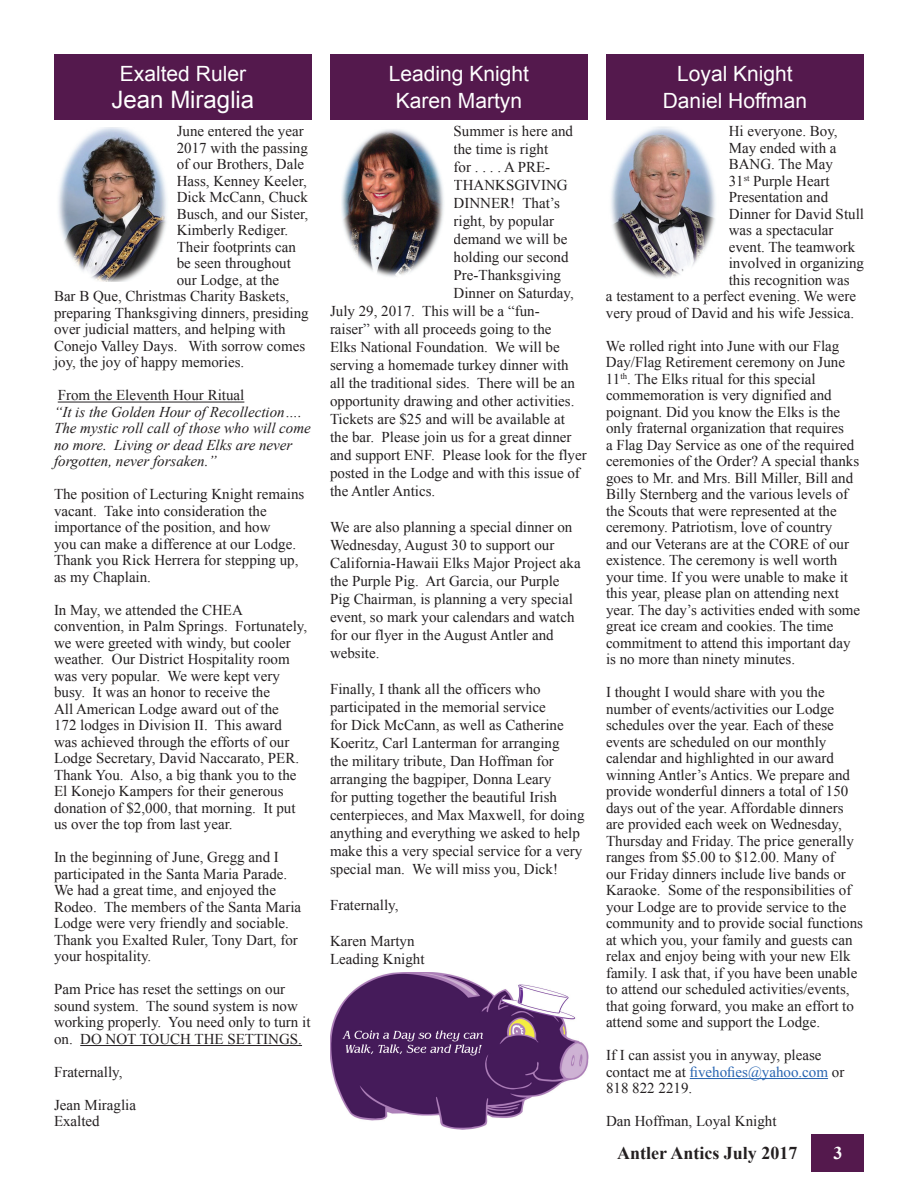
<style>
.page{position:relative;width:918px;height:1188px;background:#fff}
.page>*{position:absolute;margin:0;border:0;box-sizing:border-box;transform-origin:0 0}
.t1{font:24px "Arial";color:#fff}
.t2{font:21px/27px "Arial";color:#fff;text-align:center}
.t3{font:700 18px "Times New Roman";color:#231f20}
.t4{font:700 18px "Times New Roman";color:#fff}
.t5{font:15px/16.5px "Times New Roman";color:#231f20}
.t6{font:italic 15px/16.5px "Times New Roman";color:#231f20}
.s1{color:#2865b1}
</style>
<div class="page">
<div style="left:812px;top:1134px;width:52px;height:38px;background:#54194d"></div>
<hr style="left:690px;top:1078px;width:138px;height:1px;background:#2865b1">
<div style="left:606px;top:54px;width:258px;height:66px;background:#54194d"></div>
<hr style="left:58px;top:402px;width:186px;height:1px;background:#231f20">
<hr style="left:80px;top:1045px;width:222px;height:1px;background:#231f20">
<div style="left:330px;top:54px;width:258px;height:66px;background:#54194d"></div>
<div style="left:54px;top:54px;width:258px;height:66px;background:#54194d"></div>
<img style="left:330px;top:972px;width:258px;height:157px">
<img style="left:341px;top:129px;width:103px;height:148px">
<img style="left:58px;top:127px;width:109px;height:154px">
<img style="left:611px;top:126px;width:105px;height:153px">
<h2 class="t2" style="left:120px;top:61px;width:128px">Exalted Ruler</h2>
<h1 class="t1" style="left:112px;top:84px;width:144px">Jean Miraglia</h1>
<p class="t5" style="left:177px;top:123px;width:129px">June entered the year</p>
<p class="t5" style="left:177px;top:139px;width:133px">2017 with the passing</p>
<p class="t5" style="left:177px;top:156px;width:129px">of our Brothers, Dale</p>
<p class="t5" style="left:177px;top:172px;width:132px">Hass, Kenney Keeler,</p>
<p class="t5" style="left:177px;top:189px;width:133px">Dick McCann, Chuck</p>
<p class="t5" style="left:177px;top:205px;width:133px">Busch, and our Sister,</p>
<p class="t5" style="left:177px;top:222px;width:113px">Kimberly Rediger.</p>
<p class="t5" style="left:177px;top:238px;width:121px">Their footprints can</p>
<p class="t5" style="left:177px;top:255px;width:116px">be seen throughout</p>
<p class="t5" style="left:177px;top:271px;width:104px">our Lodge, at the</p>
<p class="t5" style="left:54px;top:288px;width:237px">Bar B Que, Christmas Charity Baskets,</p>
<p class="t5" style="left:54px;top:304px;width:256px">preparing Thanksgiving dinners, presiding</p>
<p class="t5" style="left:54px;top:321px;width:233px">over judicial matters, and helping with</p>
<p class="t5" style="left:54px;top:337px;width:253px">Conejo Valley Days. With sorrow comes</p>
<p class="t5" style="left:54px;top:354px;width:192px">joy, the joy of happy memories.</p>
<p class="t5" style="left:58px;top:387px;width:188px">From the Eleventh Hour Ritual</p>
<p class="t6" style="left:54px;top:403px;width:258px">“It is the Golden Hour of Recollection….<br>The mystic roll call of those who will come no more. Living or dead Elks are never forgotten, never forsaken.”</p>
<p class="t5" style="left:54px;top:486px;width:252px">The position of Lecturing Knight remains vacant. Take into consideration the importance of the position, and how<br>you can make a difference at our Lodge.<br>Thank you Rick Herrera for stepping up, as my Chaplain.</p>
<p class="t5" style="left:54px;top:601px;width:255px">In May, we attended the CHEA convention, in Palm Springs. Fortunately, we were greeted with windy, but cooler weather. Our District Hospitality room was very popular. We were kept very busy. It was an honor to receive the<br>All American Lodge award out of the<br>172 lodges in Division II. This award was achieved through the efforts of our Lodge Secretary, David Naccarato, PER.<br>Thank You. Also, a big thank you to the El Konejo Kampers for their generous donation of $2,000, that morning. It put us over the top from last year.</p>
<p class="t5" style="left:54px;top:849px;width:249px">In the beginning of June, Gregg and I participated in the Santa Maria Parade.<br>We had a great time, and enjoyed the Rodeo. The members of the Santa Maria Lodge were very friendly and sociable.<br>Thank you Exalted Ruler, Tony Dart, for your hospitality.</p>
<p class="t5" style="left:54px;top:981px;width:258px">Pam Price has reset the settings on our sound system. The sound system is now working properly. You need only to turn it on. DO NOT TOUCH THE SETTINGS.</p>
<p class="t5" style="left:54px;top:1063px;width:70px">Fraternally,</p>
<p class="t5" style="left:54px;top:1096px;width:84px">Jean Miraglia<br>Exalted</p>
<h2 class="t2" style="left:389px;top:61px;width:142px">Leading Knight<br>Karen Martyn</h2>
<p class="t5" style="left:454px;top:123px;width:121px">Summer is here and</p>
<p class="t5" style="left:454px;top:141px;width:96px">the time is right</p>
<p class="t5" style="left:454px;top:159px;width:98px">for . . . . A PRE-</p>
<p class="t5" style="left:454px;top:177px;width:116px">THANKSGIVING</p>
<p class="t5" style="left:454px;top:195px;width:108px">DINNER! That’s</p>
<p class="t5" style="left:454px;top:213px;width:102px">right, by popular</p>
<p class="t5" style="left:454px;top:231px;width:115px">demand we will be</p>
<p class="t5" style="left:454px;top:249px;width:116px">holding our second</p>
<p class="t5" style="left:454px;top:267px;width:109px">Pre-Thanksgiving</p>
<p class="t5" style="left:454px;top:285px;width:122px">Dinner on Saturday,</p>
<p class="t5" style="left:330px;top:303px;width:211px">July 29, 2017. This will be a “fun-</p>
<p class="t5" style="left:330px;top:321px;width:223px">raiser” with all proceeds going to the</p>
<p class="t5" style="left:330px;top:339px;width:231px">Elks National Foundation. We will be</p>
<p class="t5" style="left:330px;top:357px;width:240px">serving a homemade turkey dinner with</p>
<p class="t5" style="left:330px;top:375px;width:247px">all the traditional sides. There will be an</p>
<p class="t5" style="left:330px;top:393px;width:246px">opportunity drawing and other activities.</p>
<p class="t5" style="left:330px;top:411px;width:236px">Tickets are $25 and will be available at</p>
<p class="t5" style="left:330px;top:429px;width:243px">the bar. Please join us for a great dinner</p>
<p class="t5" style="left:330px;top:447px;width:258px">and support ENF. Please look for the flyer</p>
<p class="t5" style="left:330px;top:465px;width:251px">posted in the Lodge and with this issue of</p>
<p class="t5" style="left:330px;top:483px;width:107px">the Antler Antics.</p>
<p class="t5" style="left:330px;top:518px;width:252px;line-height:18px">We are also planning a special dinner on Wednesday, August 30 to support our California-Hawaii Elks Major Project aka the Purple Pig. Art Garcia, our Purple Pig Chairman, is planning a very special event, so mark your calendars and watch for our flyer in the August Antler and website.</p>
<p class="t5" style="left:330px;top:680px;width:256px;line-height:18px">Finally, I thank all the officers who participated in the memorial service<br>for Dick McCann, as well as Catherine Koeritz, Carl Lanterman for arranging<br>the military tribute, Dan Hoffman for arranging the bagpiper, Donna Leary<br>for putting together the beautiful Irish<br>c enterpieces, and Max Maxwell, for doing anything and everything we asked to help make this a very special service for a very special man. We will miss you, Dick!</p>
<p class="t5" style="left:330px;top:897px;width:70px">Fraternally,</p>
<p class="t5" style="left:330px;top:932px;width:96px;line-height:18px">Karen Martyn<br>Leading Knight</p>
<h2 class="t2" style="left:663px;top:61px;width:146px">Loyal Knight<br>Daniel Hoffman</h2>
<p class="t5" style="left:729px;top:123px;width:111px">Hi everyone. Boy,</p>
<p class="t5" style="left:729px;top:139px;width:109px">May ended with a</p>
<p class="t5" style="left:729px;top:156px;width:106px">BANG. The May</p>
<p class="t5" style="left:729px;top:172px;width:102px">31<sup>st</sup> Purple Heart</p>
<p class="t5" style="left:729px;top:189px;width:101px">Presentation and</p>
<p class="t5" style="left:729px;top:205px;width:137px">Dinner for David Stull</p>
<p class="t5" style="left:729px;top:222px;width:106px">was a spectacular</p>
<p class="t5" style="left:729px;top:238px;width:128px">event. The teamwork</p>
<p class="t5" style="left:729px;top:255px;width:137px">involved in organizing</p>
<p class="t5" style="left:729px;top:271px;width:122px">this recognition was</p>
<p class="t5" style="left:606px;top:288px;width:252px">a testament to a perfect evening. We were</p>
<p class="t5" style="left:606px;top:304px;width:250px">very proud of David and his wife Jessica.</p>
<p class="t5" style="left:606px;top:337px;width:256px">We rolled right into June with our Flag Day/Flag Retirement ceremony on June 11<sup>th</sup>. The Elks ritual for this special commemoration is very dignified and poignant. Did you know the Elks is the only fraternal organization that requires<br>a Flag Day Service as one of the required ceremonies of the Order? A special thanks goes to Mr. and Mrs. Bill Miller, Bill and Billy Sternberg and the various levels of the Scouts that were represented at the ceremony. Patriotism, love of country<br>and our Veterans are at the CORE of our existence. The ceremony is well worth your time. If you were unable to make it this year, please plan on attending next year. The day’s activities ended with some great ice cream and cookies. The time commitment to attend this important day is no more than ninety minutes.</p>
<p class="t5" style="left:606px;top:684px;width:259px">I thought I would share with you the number of events/activities our Lodge schedules over the year. Each of these events are scheduled on our monthly calendar and highlighted in our award winning Antler’s Antics. We prepare and provide wonderful dinners a total of 150 days out of the year. Affordable dinners are provided each week on Wednesday, Thursday and Friday. The price generally ranges from $5.00 to $12.00. Many of<br>our Friday dinners include live bands or Karaoke. Some of the responsibilities of your Lodge are to provide service to the community and to provide social functions at which you, your family and guests can relax and enjoy being with your new Elk family. I ask that, if you have been unable to attend our scheduled activities/events, that going forward, you make an effort to attend some and support the Lodge.</p>
<p class="t5" style="left:606px;top:1047px;width:240px">If I can assist you in anyway, please contact me at <span class="s1">fivehofies@yahoo.com</span> or<br>818 822 2219.</p>
<p class="t5" style="left:606px;top:1113px;width:172px">Dan Hoffman, Loyal Knight</p>
<p class="t3" style="left:617px;top:1141px;width:182px">Antler Antics July 2017</p>
<p class="t4" style="left:833px;top:1141px;width:10px">3</p>
</div>
